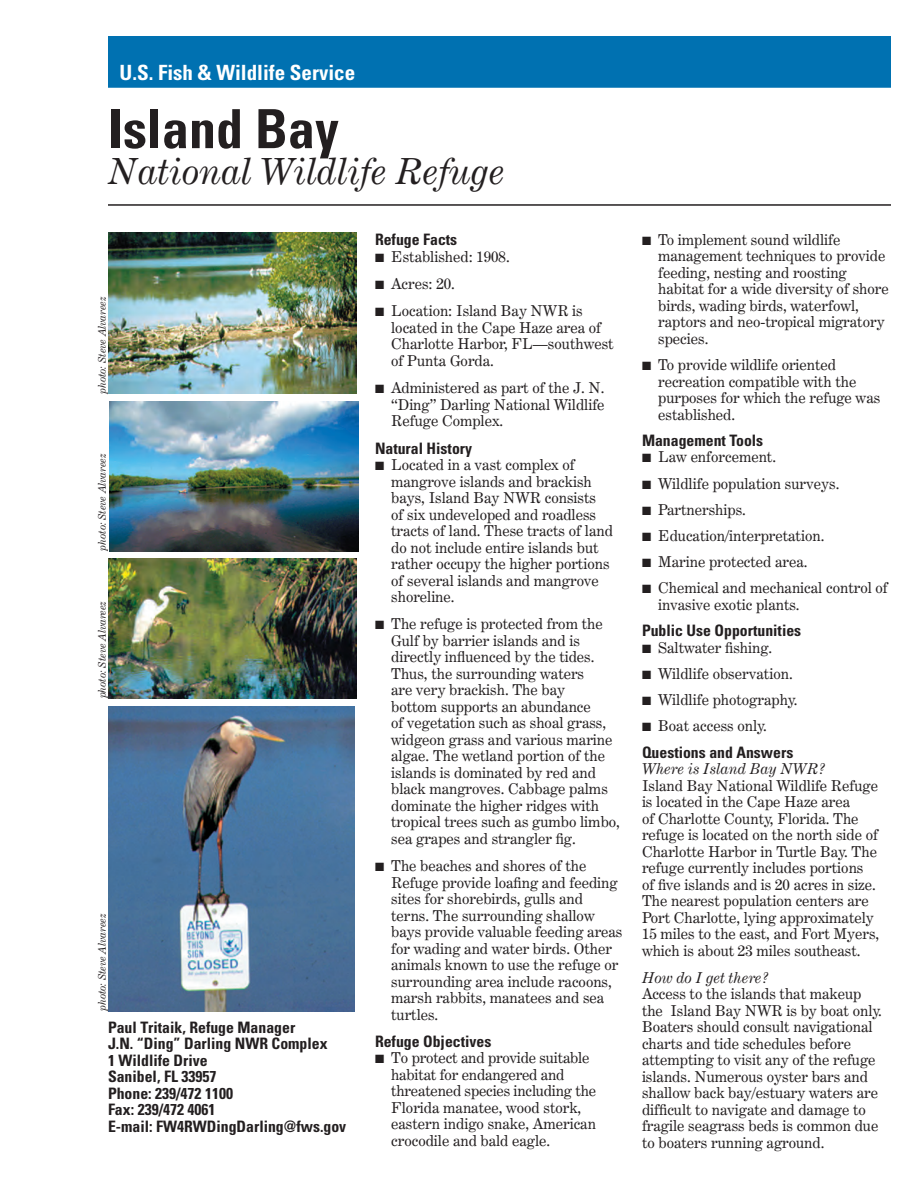
<style>
.page{position:relative;width:918px;height:1188px;background:#fff}
.page>*{position:absolute;margin:0;border:0;box-sizing:border-box;transform-origin:0 0}
.t1{font:700 condensed 54px "Univers";color:#231f20}
.t2{font:italic 36px "Century Expanded BT";color:#231f20}
.t3{font:700 condensed 21px "Univers";color:#fff}
.t4{font:700 condensed 15.75px/16.5px "Univers";color:#231f20}
.t5{font:15px/16.5px "Century Expanded BT";color:#231f20}
.t6{font:italic 15px "Century Expanded BT";color:#231f20}
.t7{font:italic 10.5px "Century Expanded BT";color:#231f20}
</style>
<div class="page">
<div style="left:109px;top:37px;width:781px;height:50px;background:#0071b1"></div>
<div style="left:108px;top:36px;width:783px;height:52px;border:2px solid #0071b1"></div>
<hr style="left:108px;top:204px;width:783px;height:2px;background:#231f20">
<img style="left:108px;top:233px;width:248px;height:161px">
<img style="left:110px;top:402px;width:248px;height:149px">
<img style="left:108px;top:558px;width:248px;height:141px">
<img style="left:108px;top:707px;width:246px;height:304px">
<h3 class="t3" style="left:120px;top:60px;width:237px">U.S. Fish &amp; Wildlife Service</h3>
<h1 class="t1" style="left:108px;top:96px;width:232px">Island Bay</h1>
<h2 class="t2" style="left:108px;top:149px;width:398px">National Wildlife Refuge</h2>
<p class="t7" style="left:96px;top:394px;width:99px;rotate:-90deg">photo: Steve Alvareez</p>
<p class="t7" style="left:96px;top:551px;width:99px;rotate:-90deg">photo: Steve Alvareez</p>
<p class="t7" style="left:96px;top:698px;width:99px;rotate:-90deg">photo: Steve Alvareez</p>
<p class="t7" style="left:96px;top:1011px;width:99px;rotate:-90deg">photo: Steve Alvareez</p>
<p class="t4" style="left:108px;top:1019px;width:240px">Paul Tritaik, Refuge Manager<br>J.N. “Ding” Darling NWR Complex<br>1 Wildlife Drive<br>Sanibel, FL 33957<br>Phone: 239/472 1100<br>Fax: 239/472 4061<br>E-mail: FW4RWDingDarling@fws.gov</p>
<p class="t4" style="left:375px;top:231px;width:84px">Refuge Facts</p>
<p class="t5" style="left:375px;top:248px;width:136px">■ Established: 1908.</p>
<p class="t5" style="left:375px;top:275px;width:81px">■ Acres: 20.</p>
<p class="t5" style="left:391px;top:303px;width:224px;text-indent:-16px">■ Location: Island Bay NWR is located in the Cape Haze area of<br>Charlotte Harbor, FL—southwest of Punta Gorda.</p>
<p class="t5" style="left:391px;top:380px;width:215px;text-align:justify;text-indent:-16px">■ Administered as part of the J. N. “Ding” Darling National Wildlife Refuge Complex.</p>
<p class="t4" style="left:375px;top:440px;width:99px">Natural History</p>
<p class="t5" style="left:391px;top:456px;width:223px;text-indent:-16px">■ Located in a vast complex of mangrove islands and brackish bays, Island Bay NWR consists<br>of six undeveloped and roadless tracts of land. These tracts of land do not include entire islands but rather occupy the higher portions of several islands and mangrove shoreline.</p>
<p class="t5" style="left:391px;top:616px;width:230px;text-indent:-16px">■ The refuge is protected from the<br>Gulf by barrier islands and is directly influenced by the tides.<br>Thus, the surrounding waters<br>are very brackish. The bay<br>bottom supports an abundance<br>of vegetation such as shoal grass, widgeon grass and various marine algae. The wetland portion of the islands is dominated by red and black mangroves. Cabbage palms dominate the higher ridges with tropical trees such as gumbo limbo, sea grapes and strangler fig.</p>
<p class="t5" style="left:391px;top:857px;width:233px;text-indent:-16px">■ The beaches and shores of the<br>Refuge provide loafing and feeding sites for shorebirds, gulls and terns. The surrounding shallow bays provide valuable feeding areas for wading and water birds. Other animals known to use the refuge or surrounding area include racoons, marsh rabbits, manatees and sea turtles.</p>
<p class="t4" style="left:375px;top:1033px;width:118px">Refuge Objectives</p>
<p class="t5" style="left:391px;top:1050px;width:207px;text-indent:-16px">■ To protect and provide suitable habitat for endangered and threatened species including the<br>Florida manatee, wood stork, eastern indigo snake, American crocodile and bald eagle.</p>
<p class="t5" style="left:658px;top:231px;width:232px;text-indent:-16px">■ To implement sound wildlife management techniques to provide feeding, nesting and roosting habitat for a wide diversity of shore birds, wading birds, waterfowl, raptors and neo-tropical migratory species.</p>
<p class="t5" style="left:658px;top:356px;width:224px;text-indent:-16px">■ To provide wildlife oriented recreation compatible with the purposes for which the refuge was established.</p>
<p class="t4" style="left:642px;top:432px;width:123px">Management Tools</p>
<p class="t5" style="left:642px;top:449px;width:136px">■ Law enforcement.</p>
<p class="t5" style="left:642px;top:475px;width:199px">■ Wildlife population surveys.</p>
<p class="t5" style="left:642px;top:501px;width:105px">■ Partnerships.</p>
<p class="t5" style="left:642px;top:527px;width:184px">■ Education/interpretation.</p>
<p class="t5" style="left:642px;top:554px;width:167px">■ Marine protected area.</p>
<p class="t5" style="left:658px;top:580px;width:231px;text-indent:-16px">■ Chemical and mechanical control of invasive exotic plants.</p>
<p class="t4" style="left:642px;top:622px;width:161px">Public Use Opportunities</p>
<p class="t5" style="left:642px;top:639px;width:132px">■ Saltwater fishing.</p>
<p class="t5" style="left:642px;top:665px;width:152px">■ Wildlife observation.</p>
<p class="t5" style="left:642px;top:691px;width:157px">■ Wildlife photography.</p>
<p class="t5" style="left:642px;top:718px;width:126px">■ Boat access only.</p>
<p class="t4" style="left:642px;top:744px;width:153px">Questions and Answers</p>
<p class="t6" style="left:642px;top:759px;width:185px">Where is Island Bay NWR?</p>
<p class="t5" style="left:642px;top:777px;width:239px">Island Bay National Wildlife Refuge is located in the Cape Haze area<br>of Charlotte County, Florida. The refuge is located on the north side of Charlotte Harbor in Turtle Bay. The refuge currently includes portions of five islands and is 20 acres in size.<br>The nearest population centers are Port Charlotte, lying approximately 15 miles to the east, and Fort Myers, which is about 23 miles southeast.</p>
<p class="t6" style="left:642px;top:968px;width:128px">How do I get there?</p>
<p class="t5" style="left:642px;top:986px;width:242px">Access to the islands that makeup the Island Bay NWR is by boat only.<br>Boaters should consult navigational charts and tide schedules before attempting to visit any of the refuge islands. Numerous oyster bars and shallow back bay/estuary waters are difficult to navigate and damage to fragile seagrass beds is common due to boaters running aground.</p>
</div>
